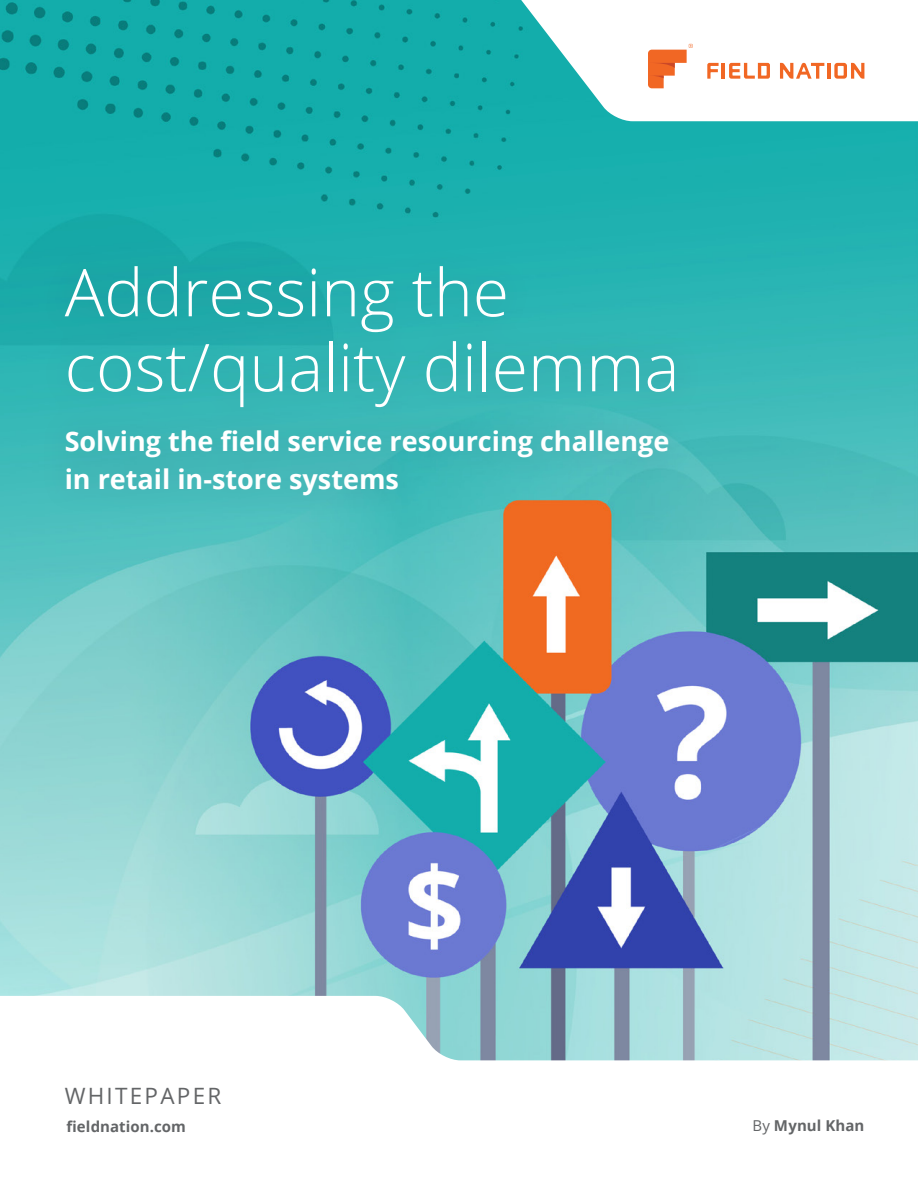
<style>
.page{position:relative;width:918px;height:1188px;background:#fff}
.page>*{position:absolute;margin:0;border:0;box-sizing:border-box;transform-origin:0 0}
.t1{font:300 66px/75px "Open Sans";color:#fff}
.t2{font:700 27px/37.5px "Open Sans";color:#fff}
.t3{font:22.5px "Open Sans";letter-spacing:.1em;color:#636567}
.t4{font:700 15px "Open Sans";letter-spacing:.005em;color:#636567}
.s1{font-weight:400}
</style>
<div class="page">
<img style="left:0;top:121px;width:918px;height:875px">
<svg style="left:379px;top:996px;width:539px;height:65px"></svg>
<svg style="left:0;top:0;width:865px;height:121px;fill:#13adab"></svg>
<svg style="left:707px;top:63px;width:12px;height:16px"></svg>
<hr style="left:722px;top:63px;width:3px;height:16px;background:#f16724">
<svg style="left:729px;top:63px;width:41px;height:16px"></svg>
<svg style="left:780px;top:63px;width:44px;height:16px"></svg>
<hr style="left:827px;top:63px;width:3px;height:16px;background:#f16724">
<svg style="left:834px;top:63px;width:30px;height:16px"></svg>
<svg style="left:648px;top:44px;width:45px;height:44px"></svg>
<div style="left:37px;top:239px;width:668px;height:284px;background:#454e6e;opacity:.25"></div>
<h1 class="t1" style="left:65px;top:253px;width:616px">Addressing the cost/quality dilemma</h1>
<p class="t2" style="left:65px;top:422px;width:606px">Solving the field service resourcing challenge in retail in-store systems</p>
<p class="t3" style="left:65px;top:1080px;width:158px">WHITEPAPER</p>
<p class="t4" style="left:66px;top:1116px;width:121px">fieldnation.com</p>
<p class="t4" style="left:752px;top:1115px;width:114px"><span class="s1">By</span> Mynul Khan</p>
</div>
